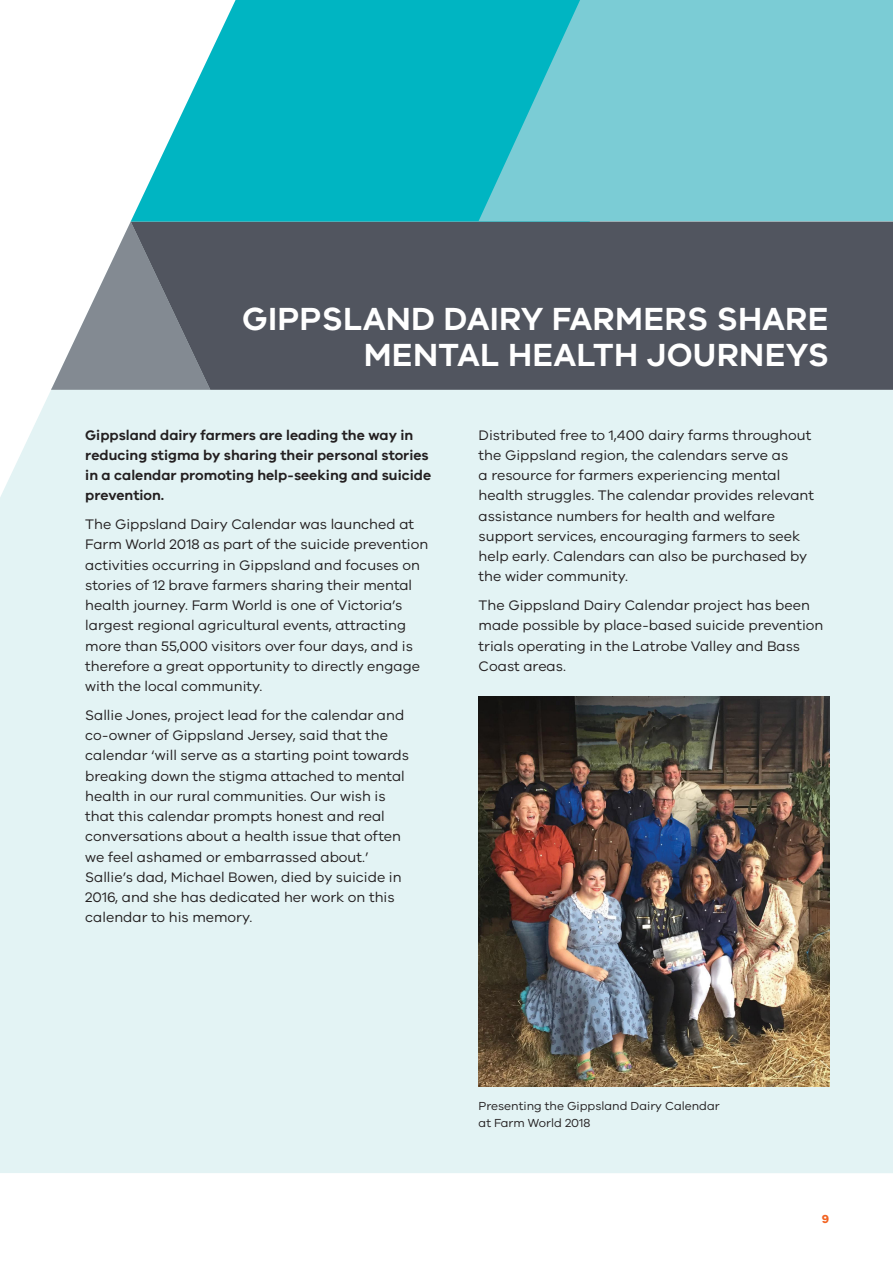
<style>
.page{position:relative;width:893px;height:1263px;background:#fff}
.page>*{position:absolute;margin:0;border:0;box-sizing:border-box;transform-origin:0 0}
.t1{font:600 33px/36px "VIC";letter-spacing:.01em;color:#fff;text-align:right}
.t2{font:14.25px/20.2px "VIC";color:#231f20}
.t3{font:600 14.25px/20.2px "VIC";color:#231f20}
.t4{font:12px/16.5px "VIC";color:#231f20}
.t5{font:700 12px "VIC";color:#f26322}
</style>
<div class="page">
<div style="left:0;top:221px;width:893px;height:952px;background:#e3f3f4"></div>
<div style="left:210px;top:222px;width:683px;height:168px;background:#51555f"></div>
<svg style="left:51px;top:222px;width:159px;height:168px"></svg>
<svg style="left:131px;top:0;width:459px;height:222px;background:#26c0cb"></svg>
<svg style="left:479px;top:0;width:414px;height:221px;background:#6bc9d2"></svg>
<img style="left:479px;top:696px;width:351px;height:390px">
<h1 class="t1" style="left:242px;top:303px;width:588px">GIPPSLAND DAIRY FARMERS SHARE<br>MENTAL HEALTH JOURNEYS</h1>
<p class="t3" style="left:85px;top:426px;width:347px">Gippsland dairy farmers are leading the way in reducing stigma by sharing their personal stories in a calendar promoting help-seeking and suicide prevention.</p>
<p class="t2" style="left:85px;top:515px;width:345px">The Gippsland Dairy Calendar was launched at Farm World 2018 as part of the suicide prevention activities occurring in Gippsland and focuses on stories of 12 brave farmers sharing their mental health journey. Farm World is one of Victoria’s largest regional agricultural events, attracting more than 55,000 visitors over four days, and is therefore a great opportunity to directly engage with the local community.</p>
<p class="t2" style="left:85px;top:706px;width:325px">Sallie Jones, project lead for the calendar and co-owner of Gippsland Jersey, said that the calendar ‘will serve as a starting point towards breaking down the stigma attached to mental health in our rural communities. Our wish is that this calendar prompts honest and real conversations about a health issue that often we feel ashamed or embarrassed about.’ Sallie’s dad, Michael Bowen, died by suicide in 2016, and she has dedicated her work on this calendar to his memory.</p>
<p class="t2" style="left:479px;top:426px;width:337px">Distributed free to 1,400 dairy farms throughout the Gippsland region, the calendars serve as<br>a resource for farmers experiencing mental health struggles. The calendar provides relevant assistance numbers for health and welfare support services, encouraging farmers to seek help early. Calendars can also be purchased by the wider community.</p>
<p class="t2" style="left:479px;top:596px;width:346px">The Gippsland Dairy Calendar project has been made possible by place-based suicide prevention trials operating in the Latrobe Valley and Bass Coast areas.</p>
<p class="t4" style="left:479px;top:1099px;width:243px">Presenting the Gippsland Dairy Calendar at Farm World 2018</p>
<p class="t5" style="left:822px;top:1214px;width:9px">9</p>
</div>
